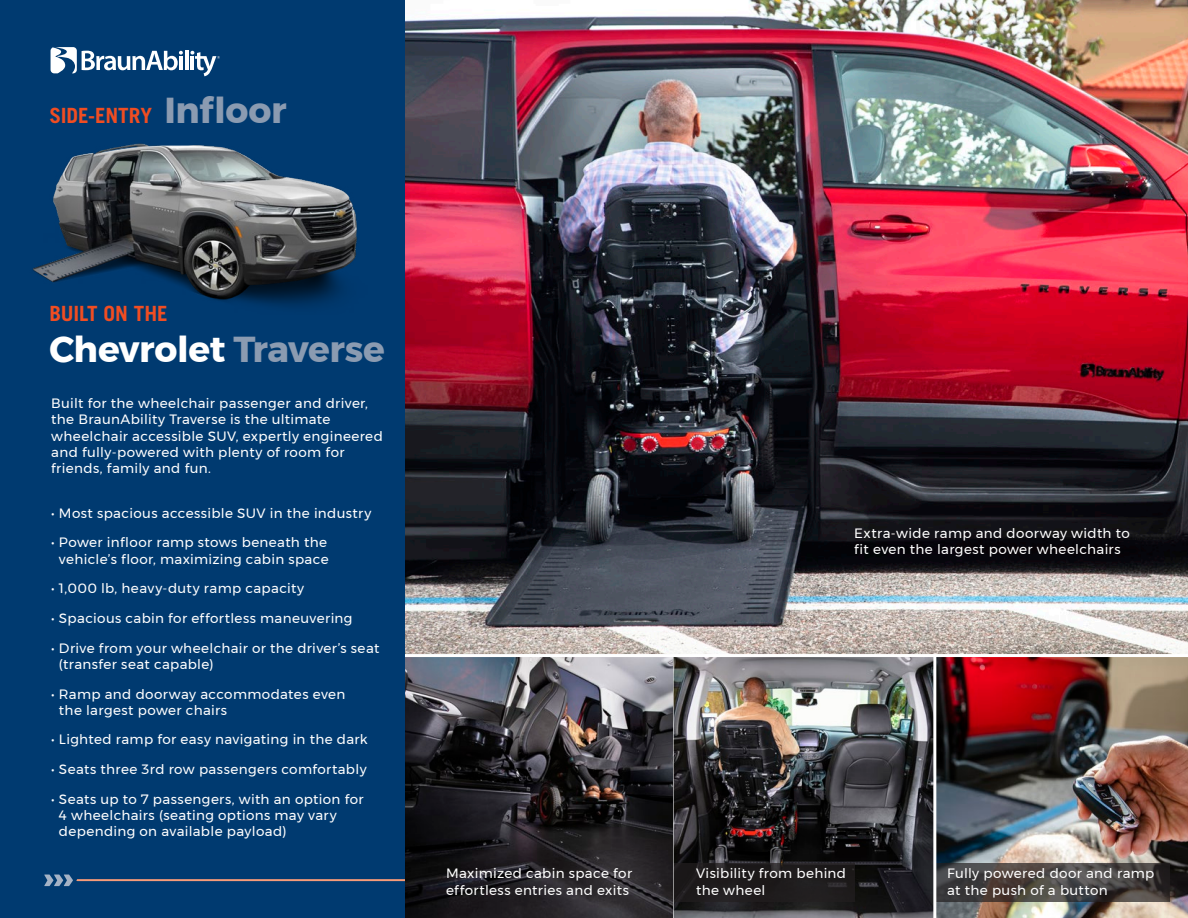
<style>
.page{position:relative;width:1188px;height:918px;background:#fff}
.page>*{position:absolute;margin:0;border:0;box-sizing:border-box;transform-origin:0 0}
.t1{font:700 36px "Montserrat";letter-spacing:-.01em;color:#fff}
.t2{font:700 36px "Montserrat";letter-spacing:-.01em;color:#8b9bb1}
.t3{font:700 21px "Trade Gothic LT Pro";letter-spacing:-.01em;color:#f04d22}
.t4{font:13.5px/16.2px "Montserrat";letter-spacing:.025em;color:#fff}
.s1{color:#8b9bb1}
</style>
<div class="page">
<div style="left:0;top:0;width:405px;height:918px;background:#003a70"></div>
<img style="left:405px;top:657px;width:783px;height:261px">
<svg style="left:936px;top:863px;width:234px;height:39px;background:#474341"></svg>
<div style="left:672px;top:863px;width:182px;height:39px;background:#231f20"></div>
<svg style="left:414px;top:863px;width:225px;height:39px;background:#242126"></svg>
<img style="left:405px;top:0;width:783px;height:654px">
<hr style="left:671px;top:656px;width:3px;height:262px;background:#fff">
<hr style="left:933px;top:655px;width:3px;height:263px;background:#fff">
<img style="left:32px;top:143px;width:325px;height:164px">
<hr style="left:185px;top:51px;width:3px;height:19px;background:#fff">
<svg style="left:190px;top:51px;width:30px;height:25px"></svg>
<svg style="left:51px;top:47px;width:132px;height:26px"></svg>
<svg style="left:44px;top:875px;width:361px;height:11px"></svg>
<h2 class="t3" style="left:50px;top:102px;width:104px">SIDE-ENTRY</h2>
<h1 class="t2" style="left:164px;top:82px;width:124px">Infloor</h1>
<h2 class="t3" style="left:50px;top:301px;width:120px">BUILT ON THE</h2>
<h1 class="t1" style="left:50px;top:321px;width:337px">Chevrolet <span class="s1">Traverse</span></h1>
<p class="t4" style="left:51px;top:395px;width:333px">Built for the wheelchair passenger and driver, the BraunAbility Traverse is the ultimate wheelchair accessible SUV, expertly engineered and fully-powered with plenty of room for friends, family and fun.</p>
<p class="t4" style="left:51px;top:505px;width:322px">• Most spacious accessible SUV in the industry</p>
<p class="t4" style="left:51px;top:534px;width:279px;text-align:center">• Power infloor ramp stows beneath the vehicle’s floor, maximizing cabin space</p>
<p class="t4" style="left:51px;top:580px;width:254px">• 1,000 lb, heavy-duty ramp capacity</p>
<p class="t4" style="left:51px;top:610px;width:303px">• Spacious cabin for effortless maneuvering</p>
<p class="t4" style="left:59px;top:640px;width:322px;text-indent:-8px">• Drive from your wheelchair or the driver’s seat (transfer seat capable)</p>
<p class="t4" style="left:59px;top:685px;width:288px;text-indent:-8px">• Ramp and doorway accommodates even the largest power chairs</p>
<p class="t4" style="left:51px;top:731px;width:318px">• Lighted ramp for easy navigating in the dark</p>
<p class="t4" style="left:51px;top:761px;width:317px">• Seats three 3rd row passengers comfortably</p>
<p class="t4" style="left:59px;top:791px;width:306px;text-indent:-8px">• Seats up to 7 passengers, with an option for<br>4 wheelchairs (seating options may vary depending on available payload)</p>
<p class="t4" style="left:446px;top:865px;width:188px">Maximized cabin space for effortless entries and exits</p>
<p class="t4" style="left:854px;top:525px;width:277px">Extra-wide ramp and doorway width to fit even the largest power wheelchairs</p>
<p class="t4" style="left:696px;top:865px;width:152px">Visibility from behind the wheel</p>
<p class="t4" style="left:947px;top:865px;width:209px">Fully powered door and ramp at the push of a button</p>
</div>
